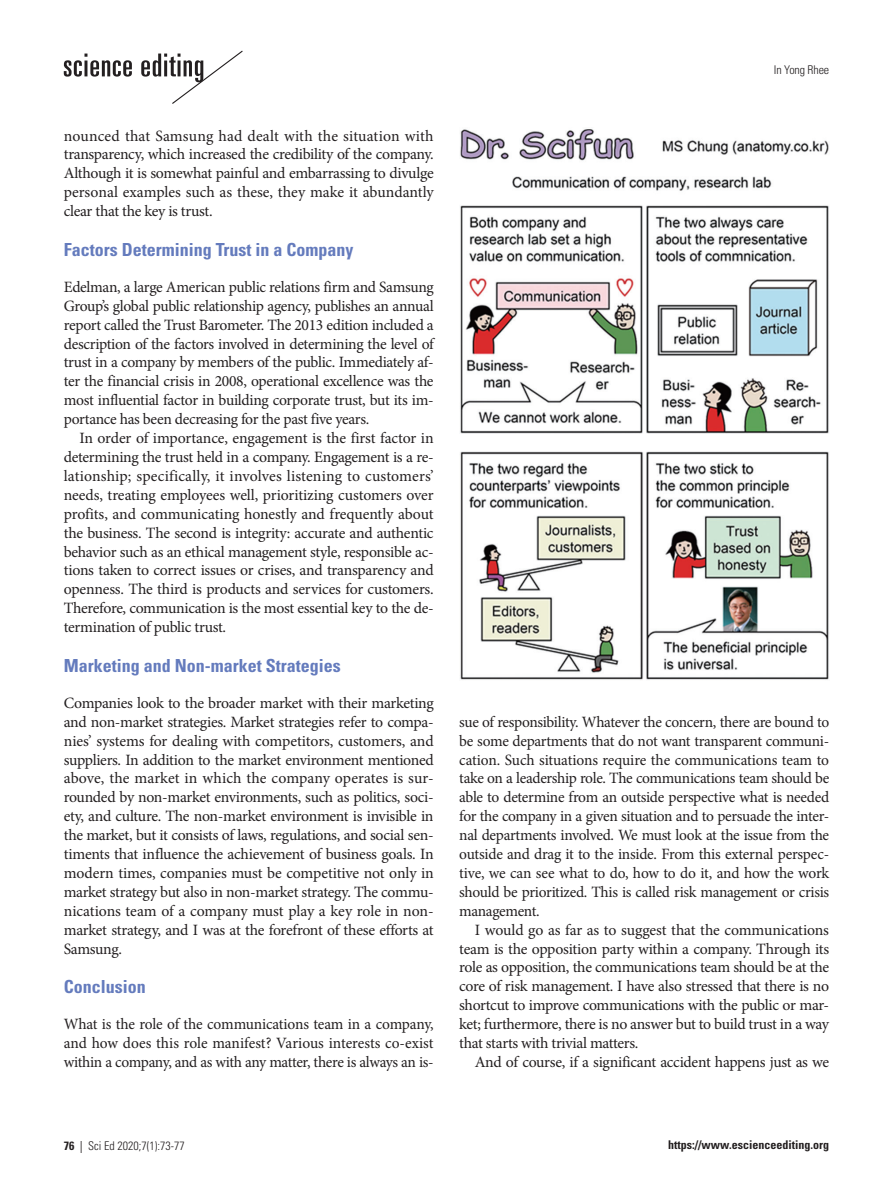
<style>
.page{position:relative;width:893px;height:1191px;background:#fff}
.page>*{position:absolute;margin:0;border:0;box-sizing:border-box;transform-origin:0 0}
.본문대제목{font:700 condensed 18px "Univers LT Std";color:#647bbd}
.본문{font:15.75px/18.9px "Minion Pro";letter-spacing:-.02em;color:#231f20;text-align:justify}
.t1{font:300 condensed 12px "Univers LT Std";color:#231f20}
.t2{font:700 condensed 12px "Univers LT Std";color:#231f20}
.s1{font-weight:700}
.s2{font-weight:400}
</style>
<div class="page">
<svg style="left:64px;top:50px;width:179px;height:54px"></svg>
<img style="left:460px;top:129px;width:369px;height:551px">
<p class="본문" style="left:64px;top:126px;width:372px">nounced that Samsung had dealt with the situation with transparency, which increased the credibility of the company.<br>Although it is somewhat painful and embarrassing to divulge personal examples such as these, they make it abundantly clear that the key is trust.</p>
<p class="본문대제목" style="left:64px;top:238px;width:291px">Factors Determining Trust in a Company</p>
<p class="본문" style="left:64px;top:277px;width:371px">Edelman, a large American public relations firm and Samsung Group’s global public relationship agency, publishes an annual report called the Trust Barometer. The 2013 edition included a description of the factors involved in determining the level of trust in a company by members of the public. Immediately af&shy;ter the financial crisis in 2008, operational excellence was the most influential factor in building corporate trust, but its im&shy;portance has been decreasing for the past five years.</p>
<p class="본문" style="left:64px;top:429px;width:372px;text-indent:16px">In order of importance, engagement is the first factor in determining the trust held in a company. Engagement is a re&shy;lationship; specifically, it involves listening to customers’ needs, treating employees well, prioritizing customers over profits, and communicating honestly and frequently about the business. The second is integrity: accurate and authentic behavior such as an ethical management style, responsible ac&shy;tions taken to correct issues or crises, and transparency and openness. The third is products and services for customers.<br>Therefore, communication is the most essential key to the de&shy;termination of public trust.</p>
<p class="본문대제목" style="left:64px;top:654px;width:278px">Marketing and Non-market Strategies</p>
<p class="본문" style="left:64px;top:693px;width:372px">Companies look to the broader market with their marketing and non-market strategies. Market strategies refer to compa&shy;nies’ systems for dealing with competitors, customers, and suppliers. In addition to the market environment mentioned above, the market in which the company operates is sur&shy;rounded by non-market environments, such as politics, soci&shy;ety, and culture. The non-market environment is invisible in the market, but it consists of laws, regulations, and social sen&shy;timents that influence the achievement of business goals. In modern times, companies must be competitive not only in market strategy but also in non-market strategy. The commu&shy;nications team of a company must play a key role in non&shy;market strategy, and I was at the forefront of these efforts at Samsung.</p>
<p class="본문대제목" style="left:64px;top:976px;width:84px">Conclusion</p>
<p class="본문" style="left:64px;top:1014px;width:371px">What is the role of the communications team in a company, and how does this role manifest? Various interests co-exist within a company, and as with any matter, there is always an is-</p>
<p class="t1" style="left:774px;top:62px;width:57px">In Yong Rhee</p>
<p class="본문" style="left:459px;top:712px;width:372px">sue of responsibility. Whatever the concern, there are bound to be some departments that do not want transparent communi&shy;cation. Such situations require the communications team to take on a leadership role. The communications team should be able to determine from an outside perspective what is needed for the company in a given situation and to persuade the inter&shy;nal departments involved. We must look at the issue from the outside and drag it to the inside. From this external perspec&shy;tive, we can see what to do, how to do it, and how the work should be prioritized. This is called risk management or crisis management.</p>
<p class="본문" style="left:459px;top:920px;width:371px;text-indent:16px">I would go as far as to suggest that the communications team is the opposition party within a company. Through its role as opposition, the communications team should be at the core of risk management. I have also stressed that there is no shortcut to improve communications with the public or mar&shy;ket; furthermore, there is no answer but to build trust in a way that starts with trivial matters.</p>
<p class="본문" style="left:475px;top:1052px;width:356px">And of course, if a significant accident happens just as we</p>
<p class="t1" style="left:64px;top:1138px;width:122px"><span class="s1">76</span> <span class="s2">|</span> Sci Ed 2020;7(1):73-77</p>
<p class="t2" style="left:668px;top:1137px;width:162px">https://www.escienceediting.org</p>
</div>
